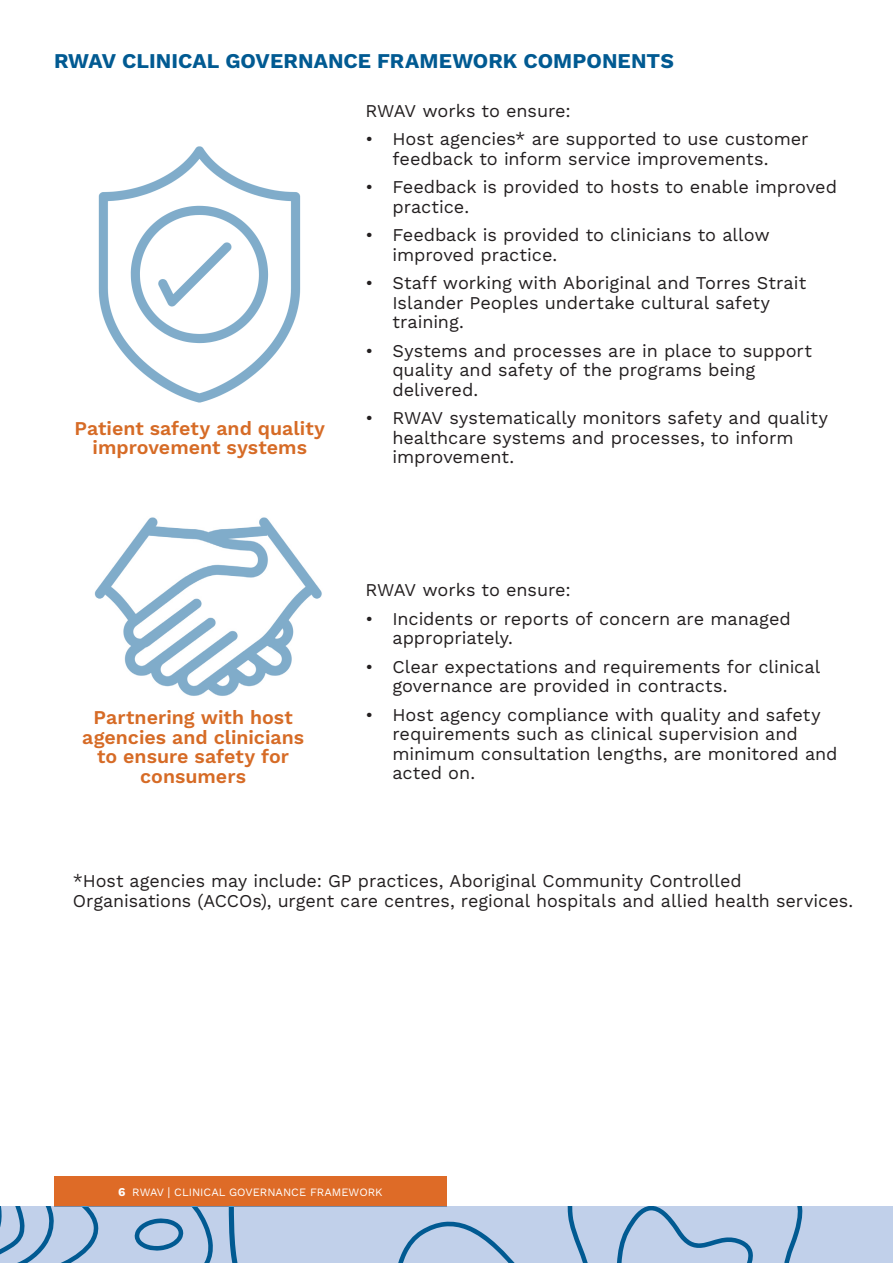
<style>
.page{position:relative;width:893px;height:1263px;background:#fff}
.page>*{position:absolute;margin:0;border:0;box-sizing:border-box;transform-origin:0 0}
.Bodycopy{font:700 21px "Work Sans";color:#015a92}
.Bodycopy-2{font:600 19.5px/19.5px "Work Sans";color:#d66b26;text-align:center}
.Bodycopy-3{font:18px/19.5px "Work Sans";letter-spacing:-.005em;color:#231f20}
.t1{font:11.25px "Work Sans";color:#fff}
.s1{font-weight:700;font-size:12px}
.s2{font-size:12px}
</style>
<div class="page">
<div style="left:54px;top:1176px;width:392px;height:31px;background:#de6b27"></div>
<svg style="left:0;top:1207px;width:353px;height:56px;fill:#c1d0ea"></svg>
<svg style="left:353px;top:1207px;width:540px;height:56px"></svg>
<img style="left:98px;top:146px;width:203px;height:257px">
<img style="left:94px;top:517px;width:228px;height:179px">
<p class="Bodycopy" style="left:54px;top:49px;width:621px">RWAV CLINICAL GOVERNANCE FRAMEWORK COMPONENTS</p>
<p class="Bodycopy-2" style="left:75px;top:419px;width:252px">Patient safety and quality improvement systems</p>
<p class="Bodycopy-3" style="left:365px;top:102px;width:207px">RWAV works to ensure:</p>
<p class="Bodycopy-3" style="left:392px;top:130px;width:418px;text-indent:-27px">• Host agencies* are supported to use customer feedback to inform service improvements.</p>
<p class="Bodycopy-3" style="left:392px;top:178px;width:446px;text-indent:-27px">• Feedback is provided to hosts to enable improved practice.</p>
<p class="Bodycopy-3" style="left:392px;top:226px;width:379px;text-indent:-27px">• Feedback is provided to clinicians to allow improved practice.</p>
<p class="Bodycopy-3" style="left:392px;top:274px;width:415px;text-indent:-27px">• Staff working with Aboriginal and Torres Strait<br>Islander Peoples undertake cultural safety training.</p>
<p class="Bodycopy-3" style="left:392px;top:342px;width:421px;text-indent:-27px">• Systems and processes are in place to support quality and safety of the programs being delivered.</p>
<p class="Bodycopy-3" style="left:392px;top:409px;width:437px;text-indent:-27px">• RWAV systematically monitors safety and quality healthcare systems and processes, to inform improvement.</p>
<p class="Bodycopy-2" style="left:82px;top:709px;width:223px">Partnering with host agencies and clinicians to ensure safety for consumers</p>
<p class="Bodycopy-3" style="left:365px;top:581px;width:207px">RWAV works to ensure:</p>
<p class="Bodycopy-3" style="left:392px;top:610px;width:400px;text-indent:-27px">• Incidents or reports of concern are managed appropriately.</p>
<p class="Bodycopy-3" style="left:392px;top:658px;width:429px;text-indent:-27px">• Clear expectations and requirements for clinical governance are provided in contracts.</p>
<p class="Bodycopy-3" style="left:392px;top:706px;width:447px;text-indent:-27px">• Host agency compliance with quality and safety requirements such as clinical supervision and minimum consultation lengths, are monitored and acted on.</p>
<p class="Bodycopy-3" style="left:73px;top:872px;width:782px">*Host agencies may include: GP practices, Aboriginal Community Controlled<br>Organisations (ACCOs), urgent care centres, regional hospitals and allied health services.</p>
<p class="t1" style="left:118px;top:1186px;width:266px"><span class="s1">6</span> RWAV <span class="s2">|</span> CLINICAL GOVERNANCE FRAMEWORK</p>
</div>
